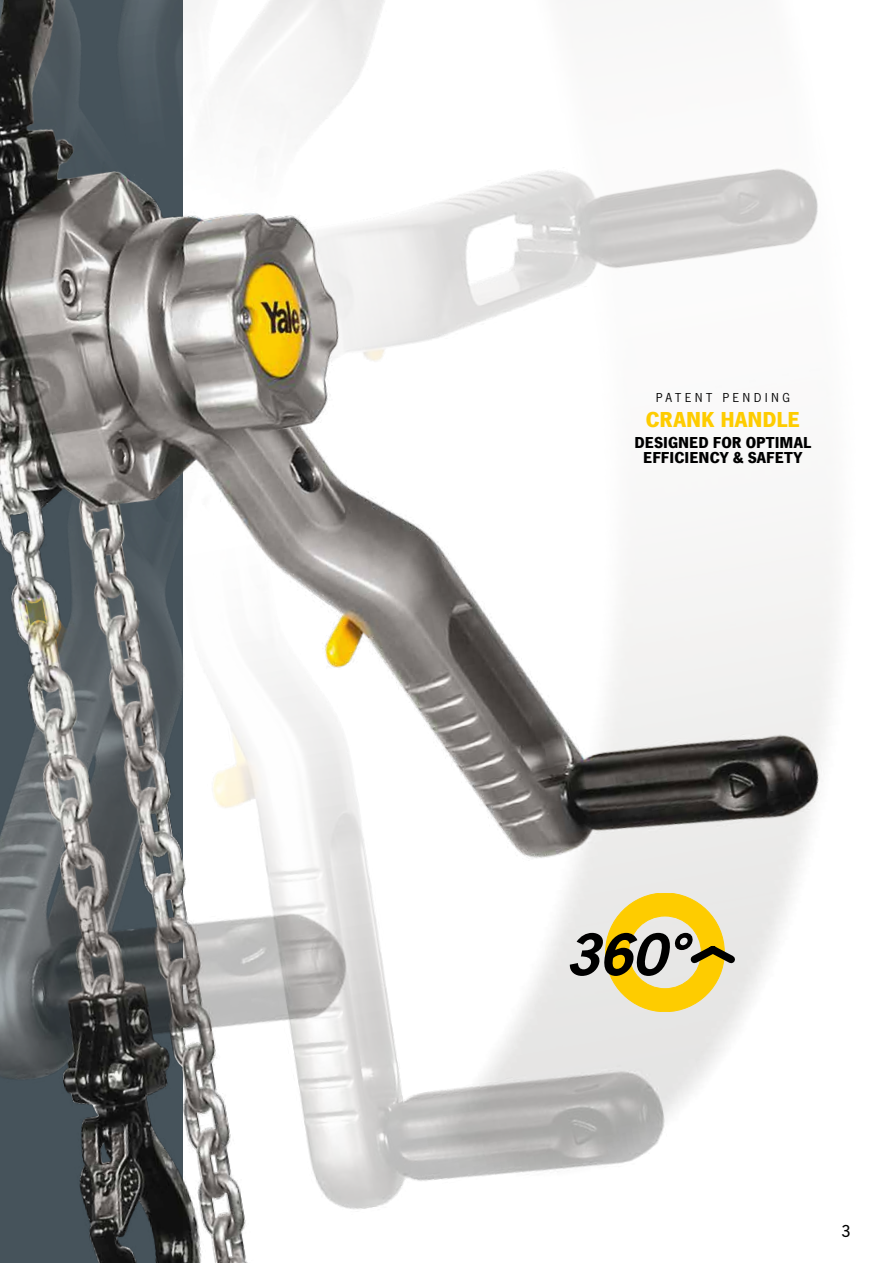
<style>
.page{position:relative;width:893px;height:1263px;background:#fff}
.page>*{position:absolute;margin:0;border:0;box-sizing:border-box;transform-origin:0 0}
.t1{font:700 22.5px "News Got";letter-spacing:-.005em;color:#fecc00}
.t2{font:500 18px "News Got";color:#000}
.t3{font:700 16.5px/15px "News Got";color:#000;text-align:center}
.t4{font:13.5px "News Got";letter-spacing:.25em;color:#000}
</style>
<div class="page">
<img style="left:183px;top:0;width:652px;height:1263px">
<img style="left:0;top:0;width:183px;height:1263px">
<svg style="left:570px;top:893px;width:165px;height:119px;background:#cfbf7c"></svg>
<p class="t4" style="left:656px;top:390px;width:136px">PATENT PENDING</p>
<h1 class="t1" style="left:646px;top:407px;width:156px">CRANK HANDLE</h1>
<p class="t3" style="left:634px;top:435px;width:178px">DESIGNED FOR OPTIMAL<br>EFFICIENCY &amp; SAFETY</p>
<p class="t2" style="left:841px;top:1221px;width:11px">3</p>
</div>
